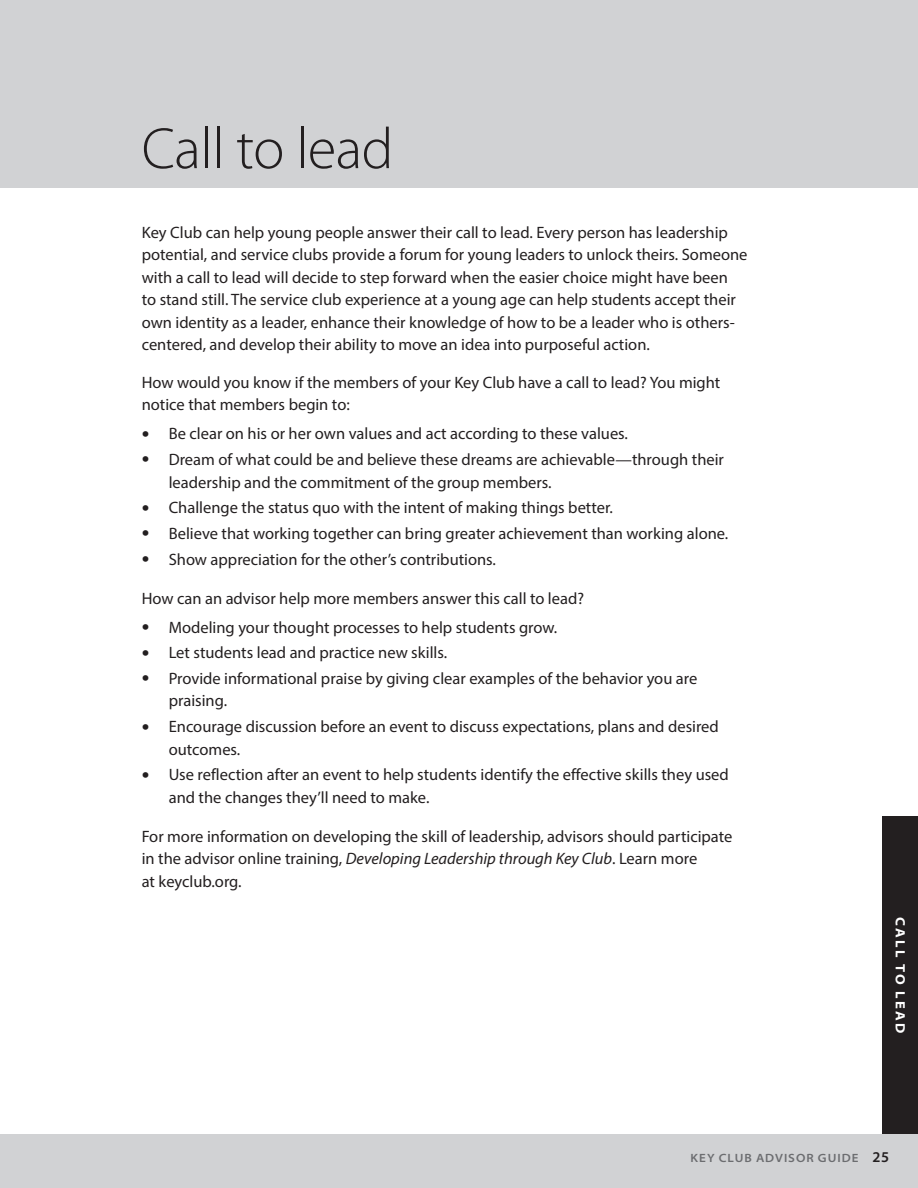
<style>
.page{position:relative;width:918px;height:1188px;background:#fff}
.page>*{position:absolute;margin:0;border:0;box-sizing:border-box;transform-origin:0 0}
.t1{font:300 58.5px "Myriad Pro";letter-spacing:-.01em;color:#231f20}
.t2{font:16.5px/22.5px "Myriad Pro";color:#231f20}
.t3{font:700 semi-expanded 13.5px "Myriad Pro";letter-spacing:.16em;color:#fff}
.t4{font:600 semi-expanded 12px "Myriad Pro";letter-spacing:.085em;color:#6c6d70}
.s1{font-size:27px}
.s2{font-style:italic}
.s3{font-stretch:normal;font-size:15px;color:#231f20}
</style>
<div class="page">
<div style="left:0;top:0;width:918px;height:188px;background:#d1d2d4"></div>
<div style="left:0;top:1134px;width:918px;height:54px;background:#d1d2d4"></div>
<div style="left:882px;top:816px;width:36px;height:318px;background:#231f20"></div>
<h1 class="t1" style="left:142px;top:113px;width:253px">Call to lead</h1>
<p class="t2" style="left:142px;top:221px;width:607px">Key Club can help young people answer their call to lead. Every person has leadership potential, and service clubs provide a forum for young leaders to unlock theirs. Someone with a call to lead will decide to step forward when the easier choice might have been<br>to stand still. The service club experience at a young age can help students accept their own identity as a leader, enhance their knowledge of how to be a leader who is others&shy;centered, and develop their ability to move an idea into purposeful action.</p>
<p class="t2" style="left:142px;top:371px;width:580px">How would you know if the members of your Key Club have a call to lead? You might notice that members begin to:</p>
<p class="t2" style="left:142px;top:422px;width:488px"><span class="s1">•</span> Be clear on his or her own values and act according to these values.</p>
<p class="t2" style="left:169px;top:448px;width:557px;text-indent:-27px"><span class="s1">•</span> Dream of what could be and believe these dreams are achievable—through their leadership and the commitment of the group members.</p>
<p class="t2" style="left:142px;top:496px;width:473px"><span class="s1">•</span> Challenge the status quo with the intent of making things better.</p>
<p class="t2" style="left:142px;top:522px;width:588px"><span class="s1">•</span> Believe that working together can bring greater achievement than working alone.</p>
<p class="t2" style="left:142px;top:548px;width:356px"><span class="s1">•</span> Show appreciation for the other’s contributions.</p>
<p class="t2" style="left:142px;top:586px;width:444px">How can an advisor help more members answer this call to lead?</p>
<p class="t2" style="left:142px;top:615px;width:417px"><span class="s1">•</span> Modeling your thought processes to help students grow.</p>
<p class="t2" style="left:142px;top:641px;width:307px"><span class="s1">•</span> Let students lead and practice new skills.</p>
<p class="t2" style="left:169px;top:667px;width:530px;text-indent:-27px"><span class="s1">•</span> Provide informational praise by giving clear examples of the behavior you are praising.</p>
<p class="t2" style="left:169px;top:715px;width:552px;text-indent:-27px"><span class="s1">•</span> Encourage discussion before an event to discuss expectations, plans and desired outcomes.</p>
<p class="t2" style="left:169px;top:763px;width:562px;text-indent:-27px"><span class="s1">•</span> Use reflection after an event to help students identify the effective skills they used and the changes they’ll need to make.</p>
<p class="t2" style="left:142px;top:825px;width:592px">For more information on developing the skill of leadership, advisors should participate in the advisor online training, <span class="s2">Developing Leadership through Key Club</span>. Learn more<br>at keyclub.org.</p>
<p class="t3" style="left:909px;top:917px;width:117px;rotate:90deg">CALL TO LEAD</p>
<p class="t4" style="left:691px;top:1150px;width:200px">KEY CLUB ADVISOR GUIDE <span class="s3">25</span></p>
</div>
